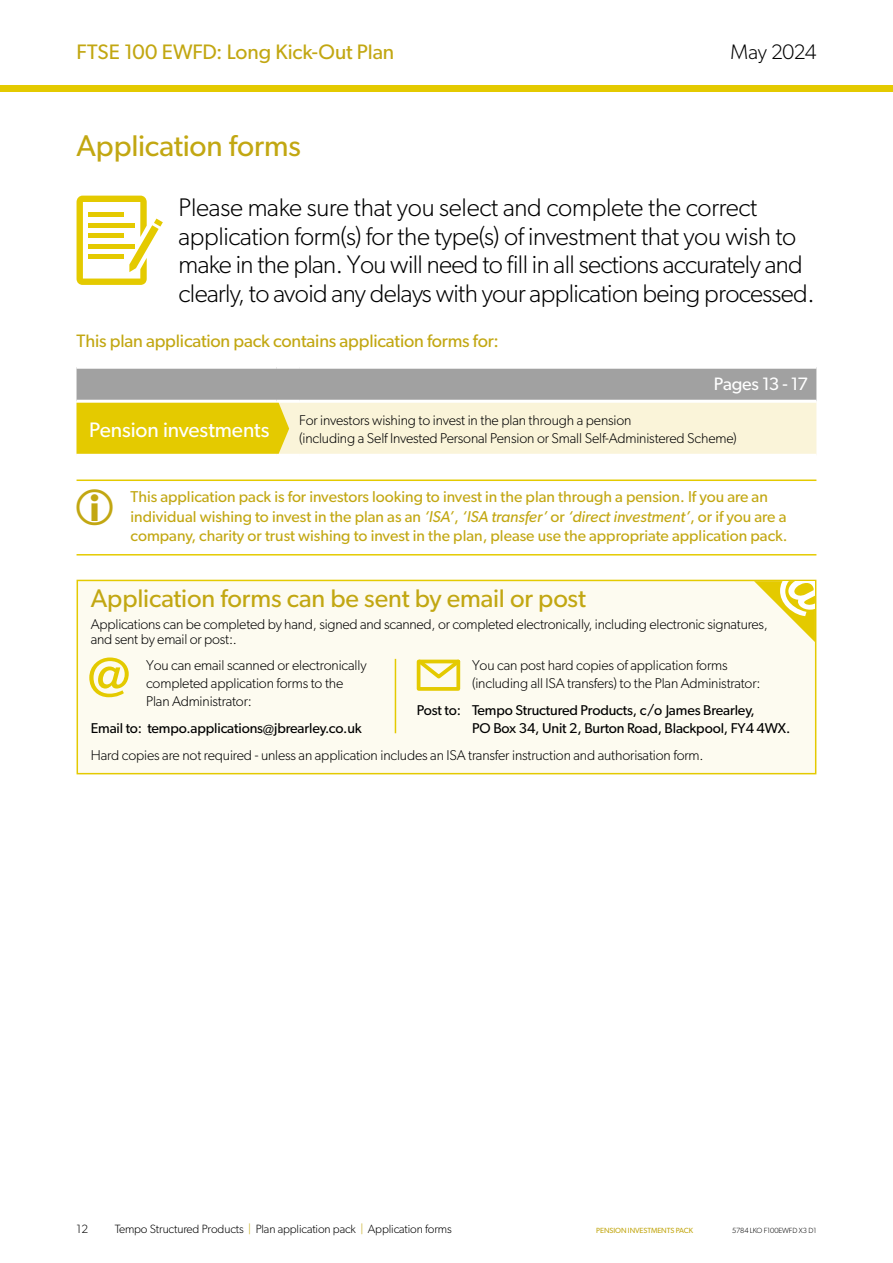
<style>
.page{position:relative;width:893px;height:1263px;background:#fff}
.page>*{position:absolute;margin:0;border:0;box-sizing:border-box;transform-origin:0 0}
.Header_1{font:30px "Gibson";letter-spacing:-.005em;color:#c2a712}
.Body_Intro_-_lvl1{font:300 25.5px/28.5px "Gibson";letter-spacing:-.025em;color:#000}
.Header_2{font:25.5px "Gibson";color:#c2a712}
.t1{font:21px "Gibson";letter-spacing:-.005em;color:#c2a712}
.t2{font:21px "Gibson";color:#fff}
.t3{font:300 21px "Gibson";letter-spacing:-.02em;color:#000}
.Header_3{font:18px "Gibson";letter-spacing:-.01em;color:#c2a712}
.APP_Number{font:18px "Gibson";letter-spacing:-.015em;color:#fff}
.Body_-_highlight{font:15.75px/19.5px "Gibson";color:#c2a712}
.Body_-_text{font:300 14.25px/18px "Gibson";letter-spacing:-.01em;color:#000}
.Body_-_text-2{font:14.25px/18px "Gibson";letter-spacing:-.01em;color:#000}
.t4{font:300 12px "Gibson";letter-spacing:-.01em;color:#000}
.t5{font:7.5px "Gibson";letter-spacing:-.01em;color:#c2a712}
.t6{font:300 7.5px "Gibson";letter-spacing:-.01em;color:#000}
.s1{font-style:italic}
.s2{color:#c2a712}
</style>
<div class="page">
<div style="left:0;top:85px;width:893px;height:6px;background:#e4ca00"></div>
<svg style="left:77px;top:196px;width:86px;height:89px"></svg>
<hr style="left:77px;top:479px;width:739px;height:2px;background:#e4ca00">
<hr style="left:77px;top:554px;width:739px;height:1px;background:#e4ca00">
<svg style="left:77px;top:367px;width:739px;height:87px;background:#d6d0a3"></svg>
<div style="left:77px;top:580px;width:739px;height:194px;background:#fdfbf0"></div>
<hr style="left:395px;top:659px;width:1px;height:74px;background:#e4ca00">
<div style="left:77px;top:580px;width:739px;height:194px;border:2px solid #e4ca00"></div>
<svg style="left:754px;top:581px;width:61px;height:61px"></svg>
<svg style="left:89px;top:657px;width:40px;height:40px"></svg>
<div style="left:417px;top:660px;width:43px;height:31px;border:4px solid #e4ca00"></div>
<svg style="left:416px;top:659px;width:45px;height:22px"></svg>
<h3 class="t1" style="left:77px;top:39px;width:319px">FTSE 100 EWFD: Long Kick-Out Plan</h3>
<h3 class="t3" style="left:731px;top:39px;width:87px">May 2024</h3>
<p class="Header_1" style="left:77px;top:127px;width:226px">Application forms</p>
<p class="Body_Intro_-_lvl1" style="left:179px;top:193px;width:637px">Please make sure that you select and complete the correct application form(s) for the type(s) of investment that you wish to make in the plan. You will need to fill in all sections accurately and clearly, to avoid any delays with your application being processed.</p>
<p class="Header_3" style="left:77px;top:330px;width:424px">This plan application pack contains application forms for:</p>
<p class="APP_Number" style="left:714px;top:373px;width:96px">Pages 13 - 17</p>
<p class="t2" style="left:89px;top:417px;width:182px">Pension investments</p>
<p class="Body_-_text" style="left:299px;top:411px;width:439px">For investors wishing to invest in the plan through a pension<br>(including a Self Invested Personal Pension or Small Self-Administered Scheme)</p>
<p class="Body_-_highlight" style="left:126px;top:487px;width:663px">This application pack is for investors looking to invest in the plan through a pension. If you are an individual wishing to invest in the plan as an <span class="s1">‘ISA’</span>, <span class="s1">‘ISA transfer’</span> or <span class="s1">‘direct investment’</span>, or if you are a company, charity or trust wishing to invest in the plan, please use the appropriate application pack.</p>
<p class="Header_2" style="left:91px;top:583px;width:497px">Application forms can be sent by email or post</p>
<p class="Body_-_text" style="left:91px;top:617px;width:679px;line-height:15px">Applications can be completed by hand, signed and scanned, or completed electronically, including electronic signatures, and sent by email or post:.</p>
<p class="Body_-_text" style="left:146px;top:656px;width:222px">You can email scanned or electronically completed application forms to the<br>Plan Administrator:</p>
<p class="Body_-_text-2" style="left:91px;top:719px;width:273px">Email to: tempo.applications@jbrearley.co.uk</p>
<p class="Body_-_text" style="left:472px;top:656px;width:290px">You can post hard copies of application forms (including all ISA transfers) to the Plan Administrator:</p>
<p class="Body_-_text-2" style="left:472px;top:701px;width:320px;text-indent:-56px">Post to: Tempo Structured Products, c/o James Brearley,<br>PO Box 34, Unit 2, Burton Road, Blackpool, FY4 4WX.</p>
<p class="Body_-_text" style="left:91px;top:746px;width:614px">Hard copies are not required - unless an application includes an ISA transfer instruction and authorisation form.</p>
<p class="t4" style="left:115px;top:1222px;width:338px">Tempo Structured Products <span class="s2">|</span> Plan application pack <span class="s2">|</span> Application forms</p>
<p class="t6" style="left:732px;top:1226px;width:86px">5784 LKO F100EWFD X3 D1</p>
<p class="t4" style="left:77px;top:1222px;width:13px">12</p>
<p class="t5" style="left:596px;top:1226px;width:23px">PENSION</p>
<p class="t5" style="left:628px;top:1226px;width:57px">INVESTMENTS PACK</p>
</div>
